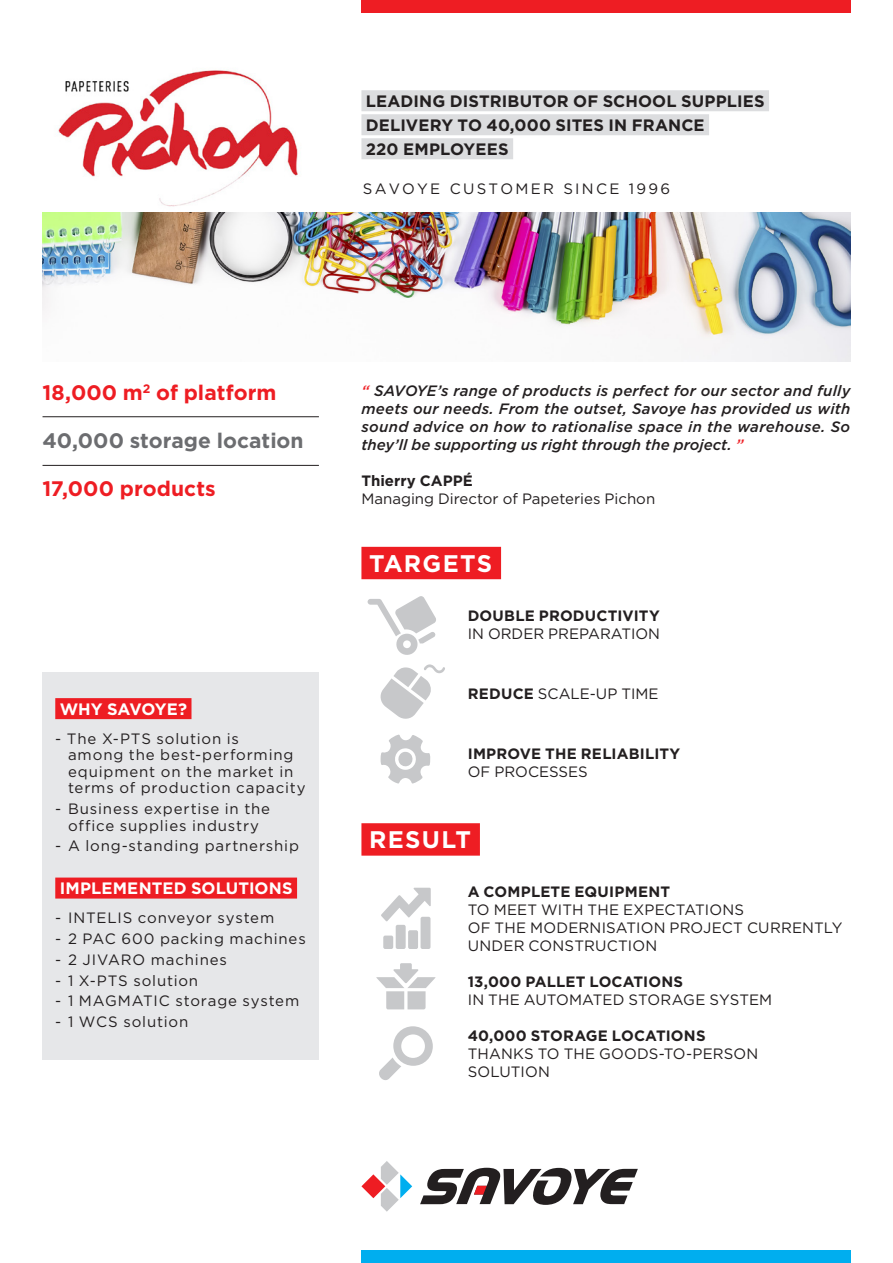
<style>
.page{position:relative;width:893px;height:1263px;background:#fff}
.page>*{position:absolute;margin:0;border:0;box-sizing:border-box;transform-origin:0 0}
.t1{font:700 24px "Gotham";letter-spacing:.055em;color:#fff}
.t2{font:700 21px "Gotham";letter-spacing:.005em;color:#ee1d23}
.t3{font:700 21px "Gotham";color:#6c6d70}
.t4{font:700 16.5px "Gotham";letter-spacing:.01em;color:#231f20}
.t5{font:700 16.5px "Gotham";letter-spacing:.005em;color:#fff}
.Normal_e{font:15px/16.5px "Gotham";letter-spacing:.045em;color:#231f20}
.t6{font:italic 500 15px/18px "Gotham HTF";color:#231f20;text-align:justify}
.t7{font:700 15px "Gotham";letter-spacing:.01em;color:#231f20}
.Normal_e-2{font:15px "Gotham";color:#231f20}
.Normal_e-3{font:15px "Gotham";letter-spacing:.005em;color:#231f20}
.Normal_e-4{font:15px/18px "Gotham";letter-spacing:.01em;color:#231f20}
.Normal_e-5{font:15px "Gotham";letter-spacing:.15em;color:#231f20}
.s1{color:#ee1d23}
.s2{font-weight:700}
</style>
<div class="page">
<img style="left:43px;top:213px;width:807px;height:148px">
<img style="left:48px;top:70px;width:260px;height:150px">
<div style="left:361px;top:90px;width:408px;height:21px;background:#dcdddf"></div>
<div style="left:361px;top:114px;width:348px;height:21px;background:#dcdddf"></div>
<div style="left:361px;top:138px;width:152px;height:21px;background:#dcdddf"></div>
<div style="left:361px;top:0;width:489px;height:13px;background:#ee1d23"></div>
<div style="left:361px;top:1250px;width:489px;height:13px;background:#00aeef"></div>
<svg style="left:420px;top:1168px;width:218px;height:37px"></svg>
<svg style="left:361px;top:1161px;width:51px;height:51px"></svg>
<svg style="left:380px;top:664px;width:65px;height:55px"></svg>
<svg style="left:368px;top:596px;width:68px;height:59px"></svg>
<svg style="left:381px;top:735px;width:50px;height:49px"></svg>
<svg style="left:381px;top:888px;width:50px;height:33px"></svg>
<div style="left:383px;top:935px;width:10px;height:14px;background:#c7c8ca;border-radius:2px"></div>
<div style="left:396px;top:925px;width:10px;height:24px;background:#c7c8ca;border-radius:2px"></div>
<div style="left:421px;top:917px;width:9px;height:32px;background:#c7c8ca;border-radius:2px"></div>
<div style="left:408px;top:930px;width:10px;height:19px;background:#c7c8ca;border-radius:2px"></div>
<svg style="left:376px;top:963px;width:60px;height:46px"></svg>
<svg style="left:379px;top:1026px;width:54px;height:54px"></svg>
<div style="left:361px;top:547px;width:140px;height:32px;background:#ee1d23"></div>
<div style="left:361px;top:823px;width:119px;height:33px;background:#ee1d23"></div>
<div style="left:43px;top:672px;width:276px;height:387px;background:#e6e7e9"></div>
<div style="left:55px;top:698px;width:136px;height:21px;background:#ee1d23"></div>
<div style="left:55px;top:877px;width:242px;height:21px;background:#ee1d23"></div>
<hr style="left:43px;top:416px;width:276px;height:1px;background:#231f20">
<hr style="left:43px;top:465px;width:276px;height:1px;background:#231f20">
<p class="t4" style="left:366px;top:90px;width:400px">LEADING DISTRIBUTOR OF SCHOOL SUPPLIES</p>
<p class="t4" style="left:366px;top:114px;width:340px">DELIVERY TO 40,000 SITES IN FRANCE</p>
<p class="t4" style="left:366px;top:138px;width:144px">220 EMPLOYEES</p>
<p class="Normal_e-5" style="left:363px;top:179px;width:309px">SAVOYE CUSTOMER SINCE 1996</p>
<p class="t2" style="left:43px;top:378px;width:235px">18,000 m<sup>2</sup> of platform</p>
<p class="t3" style="left:43px;top:426px;width:263px">40,000 storage location</p>
<p class="t2" style="left:43px;top:474px;width:175px">17,000 products</p>
<p class="t5" style="left:60px;top:698px;width:129px">WHY SAVOYE?</p>
<p class="Normal_e" style="left:68px;top:730px;width:239px;text-indent:-13px">- The X-PTS solution is<br>among the best-performing equipment on the market in terms of production capacity</p>
<p class="Normal_e" style="left:55px;top:800px;width:216px;text-align:center">- Business expertise in the office supplies industry</p>
<p class="Normal_e" style="left:55px;top:837px;width:245px">- A long-standing partnership</p>
<p class="t5" style="left:60px;top:877px;width:234px">IMPLEMENTED SOLUTIONS</p>
<p class="Normal_e" style="left:55px;top:909px;width:220px">- INTELIS conveyor system</p>
<p class="Normal_e" style="left:55px;top:930px;width:252px">- 2 PAC 600 packing machines</p>
<p class="Normal_e" style="left:55px;top:951px;width:173px">- 2 JIVARO machines</p>
<p class="Normal_e" style="left:55px;top:972px;width:144px">- 1 X-PTS solution</p>
<p class="Normal_e" style="left:55px;top:992px;width:246px">- 1 MAGMATIC storage system</p>
<p class="Normal_e" style="left:55px;top:1013px;width:134px">- 1 WCS solution</p>
<p class="t6" style="left:361px;top:382px;width:490px"><span class="s1">“</span> SAVOYE’s range of products is perfect for our sector and fully meets our needs. From the outset, Savoye has provided us with sound advice on how to rationalise space in the warehouse. So they’ll be supporting us right through the project. <span class="s1">”</span></p>
<p class="t7" style="left:361px;top:471px;width:113px">Thierry CAPPÉ</p>
<p class="Normal_e-2" style="left:361px;top:489px;width:295px">Managing Director of Papeteries Pichon</p>
<p class="t1" style="left:369px;top:548px;width:125px">TARGETS</p>
<p class="t7" style="left:468px;top:605px;width:194px">DOUBLE PRODUCTIVITY</p>
<p class="Normal_e-2" style="left:468px;top:624px;width:194px">IN ORDER PREPARATION</p>
<p class="Normal_e-2" style="left:468px;top:684px;width:192px"><span class="s2">REDUCE</span> SCALE-UP TIME</p>
<p class="t7" style="left:468px;top:743px;width:214px">IMPROVE THE RELIABILITY</p>
<p class="Normal_e-2" style="left:468px;top:762px;width:122px">OF PROCESSES</p>
<p class="t1" style="left:369px;top:824px;width:103px">RESULT</p>
<p class="t7" style="left:468px;top:882px;width:204px">A COMPLETE EQUIPMENT</p>
<p class="Normal_e-3" style="left:468px;top:900px;width:278px">TO MEET WITH THE EXPECTATIONS</p>
<p class="Normal_e-4" style="left:468px;top:918px;width:376px">OF THE MODERNISATION PROJECT CURRENTLY<br>UNDER CONSTRUCTION</p>
<p class="t7" style="left:468px;top:972px;width:217px">13,000 PALLET LOCATIONS</p>
<p class="Normal_e-3" style="left:468px;top:990px;width:306px">IN THE AUTOMATED STORAGE SYSTEM</p>
<p class="t7" style="left:468px;top:1026px;width:239px">40,000 STORAGE LOCATIONS</p>
<p class="Normal_e-3" style="left:468px;top:1044px;width:292px">THANKS TO THE GOODS-TO-PERSON</p>
<p class="Normal_e-4" style="left:468px;top:1062px;width:84px">SOLUTION</p>
</div>
